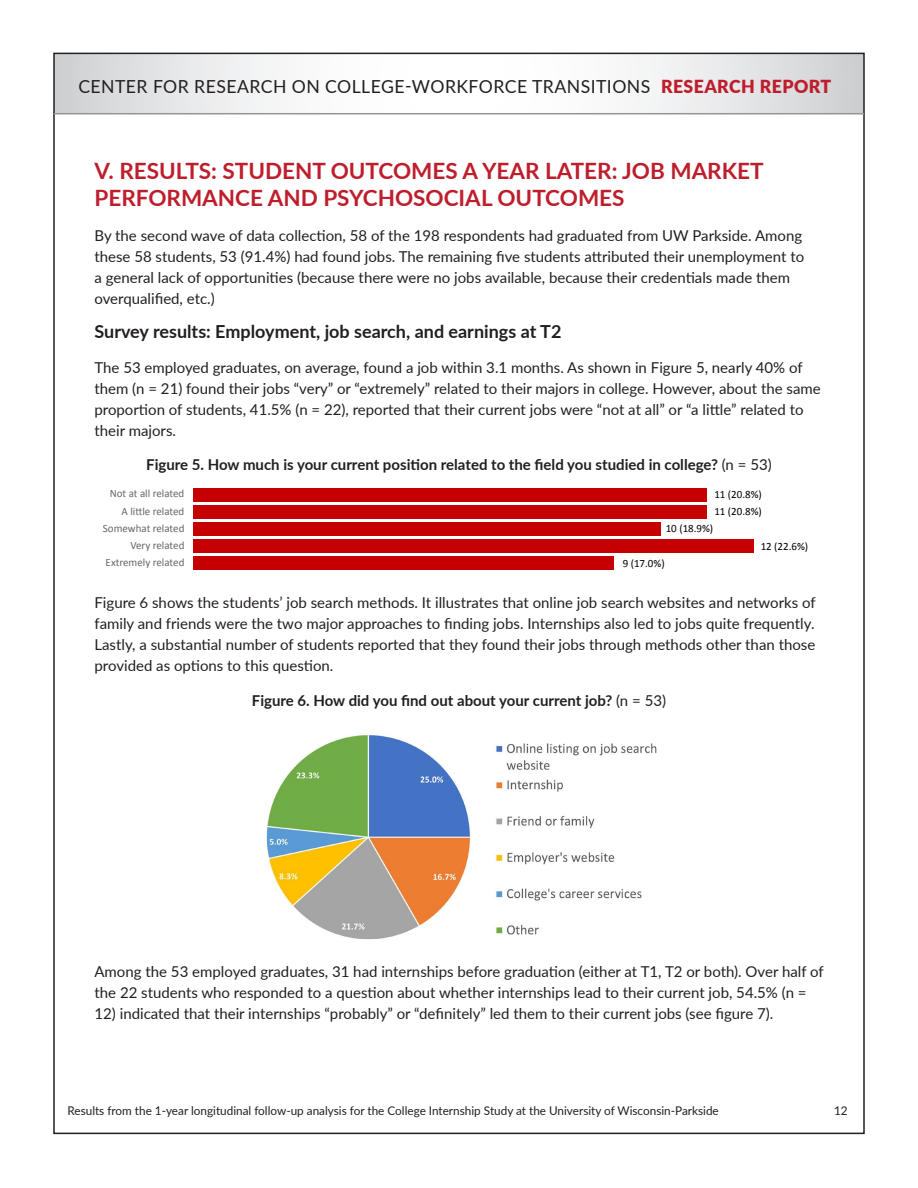
<style>
.page{position:relative;width:918px;height:1188px;background:#fff}
.page>*{position:absolute;margin:0;border:0;box-sizing:border-box;transform-origin:0 0}
.t1{font:700 22.5px/27px "Lato";color:#be1d2c}
.t2{font:18px "Lato";letter-spacing:.025em;color:#231f20}
.t3{font:700 18px "Lato";color:#231f20}
.P-body{font:15px/21px "Lato";color:#231f20}
.Figure-Table{font:700 15px "Lato";color:#231f20}
.t4{font:12px "Lato";color:#231f20}
.t5{font:11.1px/17.1px "Calibri";color:#666;text-align:right}
.t6{font:11.1px/17.1px "Calibri";color:#000}
.s1{font-weight:900;color:#be1d2c}
.s2{font-weight:400}
</style>
<div class="page">
<svg style="left:56px;top:56px;width:806px;height:57px"></svg>
<hr style="left:54px;top:113px;width:810px;height:1px;background:#939598">
<div style="left:193px;top:557px;width:421px;height:13px;background:#c60000"></div>
<div style="left:193px;top:540px;width:561px;height:13px;background:#c60000"></div>
<div style="left:193px;top:522px;width:468px;height:14px;background:#c60000"></div>
<div style="left:193px;top:505px;width:514px;height:13px;background:#c60000"></div>
<div style="left:193px;top:488px;width:514px;height:13px;background:#c60000"></div>
<img style="left:266px;top:735px;width:391px;height:205px">
<p class="t2" style="left:78px;top:74px;width:755px">CENTER FOR RESEARCH ON COLLEGE-WORKFORCE TRANSITIONS <span class="s1">RESEARCH REPORT</span></p>
<h2 class="t1" style="left:94px;top:156px;width:671px">V. RESULTS: STUDENT OUTCOMES A YEAR LATER: JOB MARKET<br>PERFORMANCE AND PSYCHOSOCIAL OUTCOMES</h2>
<p class="P-body" style="left:94px;top:224px;width:711px">By the second wave of data collection, 58 of the 198 respondents had graduated from UW Parkside. Among these 58 students, 53 (91.4%) had found jobs. The remaining five students attributed their unemployment to a general lack of opportunities (because there were no jobs available, because their credentials made them overqualified, etc.)</p>
<h3 class="t3" style="left:94px;top:318px;width:469px">Survey results: Employment, job search, and earnings at T2</h3>
<p class="P-body" style="left:94px;top:356px;width:728px">The 53 employed graduates, on average, found a job within 3.1 months. As shown in Figure 5, nearly 40% of them (n = 21) found their jobs “very” or “extremely” related to their majors in college. However, about the same proportion of students, 41.5% (n = 22), reported that their current jobs were “not at all” or “a little” related to their majors.</p>
<p class="Figure-Table" style="left:146px;top:454px;width:627px">Figure 5. How much is your current position related to the field you studied in college? <span class="s2">(n = 53)</span></p>
<p class="t5" style="left:103px;top:485px;width:83px">Not at all related<br>A little related<br>Somewhat related<br>Very related<br>Extremely related</p>
<p class="t6" style="left:714px;top:486px;width:49px">11 (20.8%)<br>11 (20.8%)</p>
<p class="t6" style="left:666px;top:520px;width:49px">10 (18.9%)</p>
<p class="t6" style="left:761px;top:537px;width:49px">12 (22.6%)</p>
<p class="t6" style="left:623px;top:555px;width:44px">9 (17.0%)</p>
<p class="P-body" style="left:94px;top:591px;width:723px;text-align:justify">Figure 6 shows the students’ job search methods. It illustrates that online job search websites and networks of family and friends were the two major approaches to finding jobs. Internships also led to jobs quite frequently.<br>Lastly, a substantial number of students reported that they found their jobs through methods other than those provided as options to this question.</p>
<p class="Figure-Table" style="left:252px;top:689px;width:416px">Figure 6. How did you find out about your current job? <span class="s2">(n = 53)</span></p>
<p class="P-body" style="left:94px;top:960px;width:731px">Among the 53 employed graduates, 31 had internships before graduation (either at T1, T2 or both). Over half of the 22 students who responded to a question about whether internships lead to their current job, 54.5% (n =</p>
<p class="P-body" style="left:94px;top:1002px;width:680px">12) indicated that their internships “probably” or “definitely” led them to their current jobs (see figure 7).</p>
<p class="t4" style="left:68px;top:1102px;width:653px">Results from the 1-year longitudinal follow-up analysis for the College Internship Study at the University of Wisconsin-Parkside</p>
<p class="t4" style="left:834px;top:1102px;width:15px">12</p>
</div>
